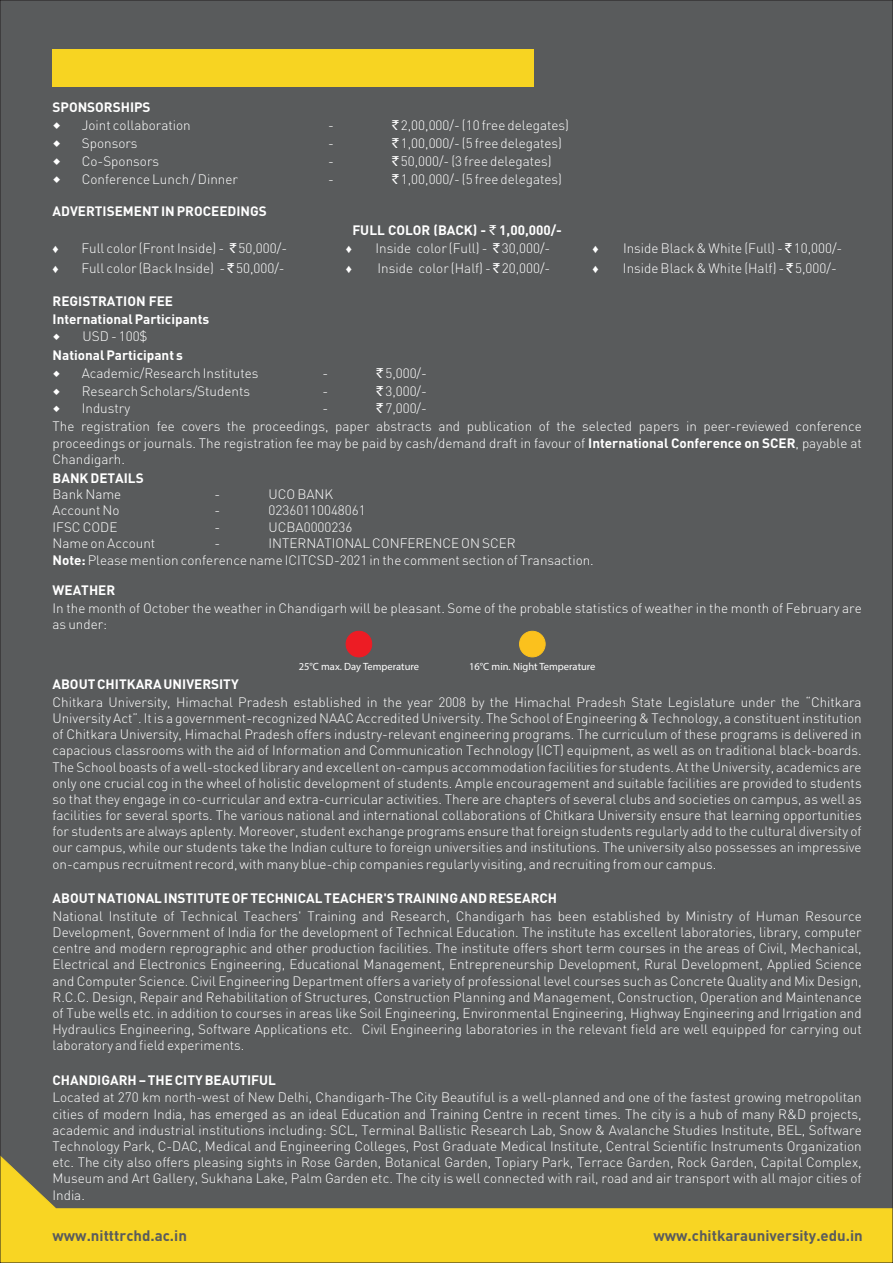
<style>
.page{position:relative;width:893px;height:1263px;background:#595b5c}
.page>*{position:absolute;margin:0;border:0;box-sizing:border-box;transform-origin:0 0}
.t1{font:15px "DIN Bold";color:#595b5c}
.t2{font:300 13.5px/16.2px "DIN";color:#fff;text-align:justify}
.t3{font:13.5px "DIN Bold";color:#fff}
.t4{font:300 13.5px/17px "DI Nbek";color:#fff}
.t5{font:12.15px "Arial";color:#fff}
.t6{font:10.5px "Myriad Pro";color:#fff}
.s1{font-family:"Rupee Foradian";font-weight:400}
.s2{font-family:"Rupee Foradian"}
.s3{font-family:"DIN Bold";font-weight:400}
</style>
<div class="page">
<svg style="left:2px;top:1157px;width:889px;height:104px;fill:#f8d523"></svg>
<div style="left:346px;top:631px;width:26px;height:26px;background:#ed1c24;border:1px solid #ed1c24;border-radius:50%"></div>
<div style="left:519px;top:631px;width:26px;height:26px;background:#fbc11d;border:1px solid #fbc11d;border-radius:50%"></div>
<div style="left:53px;top:49px;width:481px;height:37px;background:#f7d422"></div>
<p class="t3" style="left:53px;top:99px;width:100px">SPONSORSHIPS</p>
<p class="t2" style="left:82px;top:118px;width:111px">Joint collaboration</p>
<p class="t2" style="left:328px;top:118px;width:7px">-</p>
<p class="t2" style="left:392px;top:118px;width:178px"><span class="s1">`</span> 2,00,000/- (10 free delegates)</p>
<p class="t2" style="left:82px;top:136px;width:57px">Sponsors</p>
<p class="t2" style="left:328px;top:136px;width:7px">-</p>
<p class="t2" style="left:392px;top:136px;width:172px"><span class="s1">`</span> 1,00,000/- (5 free delegates)</p>
<p class="t2" style="left:82px;top:172px;width:158px">Conference Lunch / Dinner</p>
<p class="t2" style="left:328px;top:172px;width:7px">-</p>
<p class="t2" style="left:392px;top:172px;width:172px"><span class="s1">`</span> 1,00,000/- (5 free delegates)</p>
<p class="t2" style="left:82px;top:154px;width:79px">Co-Sponsors</p>
<p class="t2" style="left:328px;top:154px;width:7px">-</p>
<p class="t2" style="left:392px;top:154px;width:161px"><span class="s1">`</span> 50,000/- (3 free delegates)</p>
<p class="t3" style="left:53px;top:203px;width:216px">ADVERTISEMENT IN PROCEEDINGS</p>
<p class="t3" style="left:352px;top:221px;width:211px">FULL COLOR (BACK) - <span class="s2">`</span> 1,00,000/-</p>
<p class="t5" style="left:53px;top:244px;width:8px">♦</p>
<p class="t2" style="left:81px;top:241px;width:207px">Full color (Front Inside) - <span class="s1">`</span> 50,000/-</p>
<p class="t5" style="left:346px;top:244px;width:8px">♦</p>
<p class="t2" style="left:376px;top:241px;width:176px">Inside color (Full) - <span class="s1">`</span> 30,000/-</p>
<p class="t5" style="left:593px;top:244px;width:8px">♦</p>
<p class="t2" style="left:623px;top:241px;width:221px">Inside Black &amp; White (Full) - <span class="s1">`</span> 10,000/-</p>
<p class="t5" style="left:53px;top:264px;width:8px">♦</p>
<p class="t2" style="left:81px;top:262px;width:205px">Full color (Back Inside) - <span class="s1">`</span> 50,000/-</p>
<p class="t5" style="left:346px;top:264px;width:8px">♦</p>
<p class="t2" style="left:378px;top:262px;width:174px">Inside color (Half) - <span class="s1">`</span> 20,000/-</p>
<p class="t5" style="left:593px;top:264px;width:8px">♦</p>
<p class="t2" style="left:623px;top:262px;width:215px">Inside Black &amp; White (Half) - <span class="s1">`</span> 5,000/-</p>
<p class="t3" style="left:53px;top:292px;width:122px">REGISTRATION FEE</p>
<p class="t3" style="left:53px;top:310px;width:158px">International Participants</p>
<p class="t2" style="left:83px;top:330px;width:66px">USD - 100$</p>
<p class="t3" style="left:53px;top:346px;width:132px">National Participant s</p>
<p class="t2" style="left:82px;top:384px;width:170px">Research Scholars/Students</p>
<p class="t2" style="left:323px;top:384px;width:7px">-</p>
<p class="t2" style="left:377px;top:384px;width:52px"><span class="s1">`</span> 3,000/-</p>
<p class="t2" style="left:82px;top:366px;width:178px">Academic/Research Institutes</p>
<p class="t2" style="left:323px;top:366px;width:7px">-</p>
<p class="t2" style="left:377px;top:366px;width:52px"><span class="s1">`</span> 5,000/-</p>
<p class="t2" style="left:82px;top:402px;width:50px">Industry</p>
<p class="t2" style="left:323px;top:402px;width:7px">-</p>
<p class="t2" style="left:377px;top:402px;width:52px"><span class="s1">`</span> 7,000/-</p>
<p class="t2" style="left:53px;top:420px;width:811px">The registration fee covers the proceedings, paper abstracts and publication of the selected papers in peer-reviewed conference proceedings or journals. The registration fee may be paid by cash/demand draft in favour of <span class="s3">International Conference on SCER</span>, payable at Chandigarh.</p>
<p class="t3" style="left:53px;top:469px;width:93px">BANK DETAILS</p>
<p class="t4" style="left:53px;top:487px;width:70px">Bank Name</p>
<p class="t4" style="left:215px;top:487px;width:7px">-</p>
<p class="t4" style="left:269px;top:487px;width:66px">UCO BANK</p>
<p class="t4" style="left:53px;top:503px;width:69px">Account No</p>
<p class="t4" style="left:215px;top:503px;width:7px">-</p>
<p class="t4" style="left:269px;top:503px;width:99px">02360110048061</p>
<p class="t4" style="left:53px;top:520px;width:66px">IFSC CODE</p>
<p class="t4" style="left:215px;top:520px;width:7px">-</p>
<p class="t4" style="left:269px;top:520px;width:85px">UCBA0000236</p>
<p class="t4" style="left:53px;top:536px;width:543px;text-indent:216px">INTERNATIONAL CONFERENCE ON SCER<br><span class="s3">Note:</span> Please mention conference name ICITCSD-2021 in the comment section of Transaction.</p>
<p class="t2" style="left:53px;top:601px;width:811px">In the month of October the weather in Chandigarh will be pleasant. Some of the probable statistics of weather in the month of February are as under:</p>
<p class="t4" style="left:53px;top:536px;width:104px">Name on Account</p>
<p class="t4" style="left:215px;top:536px;width:7px">-</p>
<p class="t3" style="left:53px;top:581px;width:64px">WEATHER</p>
<p class="t6" style="left:299px;top:662px;width:122px">25°C max. Day Temperature</p>
<p class="t6" style="left:469px;top:662px;width:128px">16°C min. Night Temperature</p>
<p class="t3" style="left:52px;top:675px;width:188px">ABOUT CHITKARA UNIVERSITY</p>
<p class="t2" style="left:52px;top:695px;width:811px">Chitkara University, Himachal Pradesh established in the year 2008 by the Himachal Pradesh State Legislature under the “Chitkara University Act”. It is a government-recognized NAAC Accredited University. The School of Engineering &amp; Technology, a constituent institution of Chitkara University, Himachal Pradesh offers industry-relevant engineering programs. The curriculum of these programs is delivered in capacious classrooms with the aid of Information and Communication Technology (ICT) equipment, as well as on traditional black-boards.<br>The School boasts of a well-stocked library and excellent on-campus accommodation facilities for students. At the University, academics are only one crucial cog in the wheel of holistic development of students. Ample encouragement and suitable facilities are provided to students so that they engage in co-curricular and extra-curricular activities. There are chapters of several clubs and societies on campus, as well as facilities for several sports. The various national and international collaborations of Chitkara University ensure that learning opportunities for students are always aplenty. Moreover, student exchange programs ensure that foreign students regularly add to the cultural diversity of our campus, while our students take the Indian culture to foreign universities and institutions. The university also possesses an impressive on-campus recruitment record, with many blue-chip companies regularly visiting, and recruiting from our campus.</p>
<p class="t3" style="left:53px;top:889px;width:506px">ABOUT NATIONAL INSTITUTE OF TECHNICAL TEACHER'S TRAINING AND RESEARCH</p>
<p class="t2" style="left:52px;top:909px;width:811px">National Institute of Technical Teachers' Training and Research, Chandigarh has been established by Ministry of Human Resource Development, Government of India for the development of Technical Education. The institute has excellent laboratories, library, computer centre and modern reprographic and other production facilities. The institute offers short term courses in the areas of Civil, Mechanical, Electrical and Electronics Engineering, Educational Management, Entrepreneurship Development, Rural Development, Applied Science and Computer Science. Civil Engineering Department offers a variety of professional level courses such as Concrete Quality and Mix Design, R.C.C. Design, Repair and Rehabilitation of Structures, Construction Planning and Management, Construction, Operation and Maintenance of Tube wells etc. in addition to courses in areas like Soil Engineering, Environmental Engineering, Highway Engineering and Irrigation and Hydraulics Engineering, Software Applications etc. Civil Engineering laboratories in the relevant field are well equipped for carrying out laboratory and field experiments.</p>
<p class="t3" style="left:52px;top:1071px;width:225px">CHANDIGARH – THE CITY BEAUTIFUL</p>
<p class="t2" style="left:52px;top:1091px;width:811px">Located at 270 km north-west of New Delhi, Chandigarh-The City Beautiful is a well-planned and one of the fastest growing metropolitan cities of modern India, has emerged as an ideal Education and Training Centre in recent times. The city is a hub of many R&amp;D projects, academic and industrial institutions including: SCL, Terminal Ballistic Research Lab, Snow &amp; Avalanche Studies Institute, BEL, Software Technology Park, C-DAC, Medical and Engineering Colleges, Post Graduate Medical Institute, Central Scientific Instruments Organization etc. The city also offers pleasing sights in Rose Garden, Botanical Garden, Topiary Park, Terrace Garden, Rock Garden, Capital Complex, Museum and Art Gallery, Sukhana Lake, Palm Garden etc. The city is well connected with rail, road and air transport with all major cities of India.</p>
<p class="t1" style="left:53px;top:1226px;width:136px">www.nitttrchd.ac.in</p>
<p class="t1" style="left:653px;top:1226px;width:211px">www.chitkarauniversity.edu.in</p>
</div>
